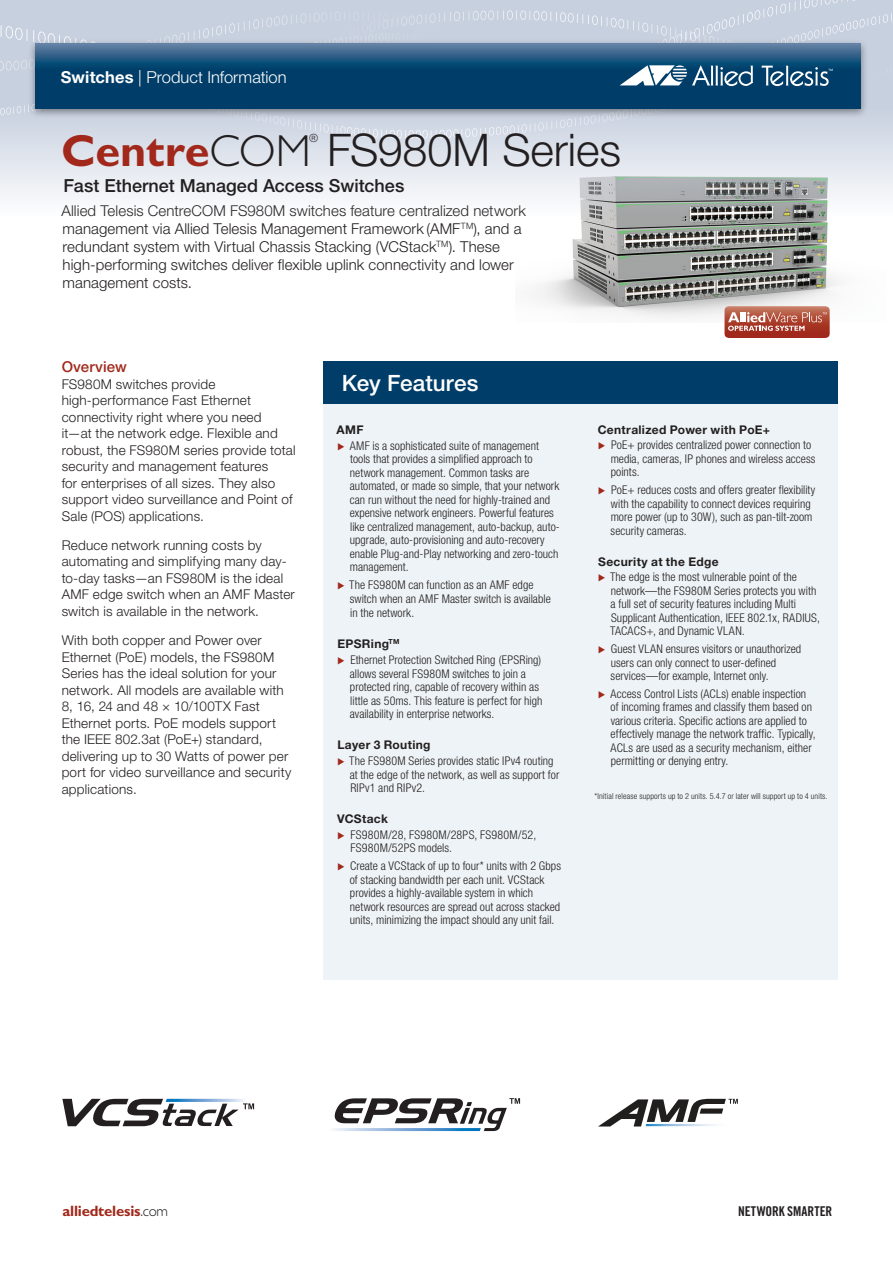
<style>
.page{position:relative;width:893px;height:1263px;background:#fff}
.page>*{position:absolute;margin:0;border:0;box-sizing:border-box;transform-origin:0 0}
.t1{font:300 45px "Helvetica Neue";letter-spacing:-.005em;color:#231f20}
.t2{font:500 22.5px "Helvetica Neue";color:#fff}
.t3{font:500 18px "Helvetica Neue";color:#231f20}
.t4{font:300 16.5px "Helvetica Neue";color:#fff}
.t5{font:300 15px/18px "Helvetica Neue";letter-spacing:.005em;color:#231f20}
.t6{font:700 15px "Gill Sans Std";letter-spacing:-.015em;color:#a1281b}
.t7{font:500 15px "Helvetica Neue";letter-spacing:.005em;color:#a1281b}
.t8{font:300 13.5px/16.5px "Helvetica Neue";letter-spacing:.015em;color:#231f20}
.t9{font:13.5px "Trade Gothic Bold Cond Twenty";color:#231f20}
.t10{font:300 condensed 12px/13.5px "Helvetica Neue";letter-spacing:.005em;color:#231f20}
.t11{font:300 11.4px "Gill Sans Std";color:#231f20}
.t12{font:300 condensed 8.25px "Helvetica Neue";letter-spacing:.015em;color:#231f20}
.s1{font-weight:700}
.s2{font-family:"Gill Sans Std";font-weight:700;color:#a1281b}
.s3{font-family:"Gill Sans Std"}
.s4{font-weight:700;font-stretch:normal}
.s5{font-family:"Allied Telesis";font-stretch:normal;color:#a1281b}
.s6{font-weight:300;color:#231f20}
</style>
<div class="page">
<div style="left:323px;top:366px;width:515px;height:613px;background:#edf3f6"></div>
<div style="left:323px;top:361px;width:515px;height:43px;background:#003e69"></div>
<svg style="left:334px;top:1098px;width:186px;height:33px"></svg>
<svg style="left:62px;top:1099px;width:192px;height:27px"></svg>
<svg style="left:599px;top:1099px;width:139px;height:27px"></svg>
<img style="left:534px;top:217px;width:306px;height:101px">
<svg style="left:724px;top:306px;width:106px;height:32px;background:#bb6556"></svg>
<svg style="left:0;top:0;width:893px;height:217px"></svg>
<svg style="left:339px;top:33px;width:94px;height:6px"></svg>
<svg style="left:0;top:23px;width:97px;height:31px;background:#cad2e0"></svg>
<svg style="left:282px;top:12px;width:126px;height:13px;background:#c9d2e0"></svg>
<svg style="left:869px;top:60px;width:24px;height:20px"></svg>
<svg style="left:454px;top:10px;width:93px;height:11px"></svg>
<svg style="left:812px;top:0;width:81px;height:29px;background:#c9d2e0"></svg>
<div style="left:28px;top:39px;width:840px;height:80px;background:#231f20;opacity:.5"></div>
<svg style="left:36px;top:44px;width:824px;height:64px;background:#22577f"></svg>
<svg style="left:762px;top:66px;width:71px;height:21px"></svg>
<svg style="left:183px;top:65px;width:570px;height:45px;background:#0f4971"></svg>
<h3 class="t4" style="left:61px;top:67px;width:227px"><span class="s1">Switches</span> | Product Information</h3>
<h1 class="t1" style="left:61px;top:122px;width:561px"><span class="s2">Centre</span><span class="s3">COM</span> FS980M Series</h1>
<h3 class="t3" style="left:64px;top:174px;width:342px">Fast Ethernet Managed Access Switches</h3>
<p class="t11" style="left:309px;top:132px;width:11px">®</p>
<p class="t5" style="left:61px;top:202px;width:466px">Allied Telesis CentreCOM FS980M switches feature centralized network management via Allied Telesis Management Framework (AMF<sup>TM</sup>), and a redundant system with Virtual Chassis Stacking (VCStack<sup>TM</sup>). These high-performing switches deliver flexible uplink connectivity and lower management costs.</p>
<p class="t7" style="left:62px;top:358px;width:67px">Overview</p>
<p class="t8" style="left:62px;top:375px;width:235px">FS980M switches provide high-performance Fast Ethernet connectivity right where you need<br>it—at the network edge. Flexible and robust, the FS980M series provide total security and management features<br>for enterprises of all sizes. They also support video surveillance and Point of Sale (POS) applications.</p>
<p class="t8" style="left:62px;top:536px;width:235px">Reduce network running costs by automating and simplifying many day&shy;to-day tasks—an FS980M is the ideal AMF edge switch when an AMF Master switch is available in the network.</p>
<p class="t8" style="left:62px;top:632px;width:231px">With both copper and Power over Ethernet (PoE) models, the FS980M Series has the ideal solution for your network. All models are available with 8, 16, 24 and 48 × 10/100TX Fast Ethernet ports. PoE models support the IEEE 802.3at (PoE+) standard, delivering up to 30 Watts of power per port for video surveillance and security applications.</p>
<h2 class="t2" style="left:342px;top:370px;width:138px">Key Features</h2>
<p class="t10" style="left:337px;top:422px;width:204px;line-height:15.6px"><span class="s4">AMF<br></span><span class="s5">ۼ</span> AMF is a sophisticated suite of management</p>
<p class="t10" style="left:350px;top:452px;width:212px">tools that provides a simplified approach to network management. Common tasks are automated, or made so simple, that your network can run without the need for highly-trained and expensive network engineers. Powerful features like centralized management, auto-backup, auto&shy;upgrade, auto-provisioning and auto-recovery enable Plug-and-Play networking and zero-touch management.</p>
<p class="t10" style="left:350px;top:578px;width:203px;line-height:14px;text-indent:-12px"><span class="s5">ۼ</span> The FS980M can function as an AMF edge switch when an AMF Master switch is available in the network.</p>
<p class="t10" style="left:337px;top:635px;width:205px;line-height:16.5px"><span class="s4">EPSRing</span><sup>TM<br></sup><span class="s5">ۼ</span> Ethernet Protection Switched Ring (EPSRing)</p>
<p class="t10" style="left:350px;top:667px;width:194px">allows several FS980M switches to join a protected ring, capable of recovery within as little as 50ms. This feature is perfect for high availability in enterprise networks.</p>
<p class="t10" style="left:337px;top:737px;width:218px;line-height:15.6px"><span class="s4">Layer 3 Routing<br></span><span class="s5">ۼ</span> The FS980M Series provides static IPv4 routing</p>
<p class="t10" style="left:350px;top:767px;width:211px">at the edge of the network, as well as support for<br>RIPv1 and RIPv2.</p>
<p class="t10" style="left:337px;top:811px;width:201px;line-height:15.6px"><span class="s4">VCStack<br></span><span class="s5">ۼ</span> FS980M/28, FS980M/28PS, FS980M/52,</p>
<p class="t10" style="left:337px;top:839px;width:225px;line-height:17.9px;text-indent:13px">FS980M/52PS models.<br><span class="s5">ۼ</span> Create a VCStack of up to four* units with 2 Gbps</p>
<p class="t10" style="left:350px;top:872px;width:212px">of stacking bandwidth per each unit. VCStack provides a highly-available system in which network resources are spread out across stacked units, minimizing the impact should any unit fail.</p>
<p class="t10" style="left:598px;top:421px;width:215px;line-height:15.6px"><span class="s4">Centralized Power with PoE+<br></span><span class="s5">ۼ</span> PoE+ provides centralized power connection to</p>
<p class="t10" style="left:611px;top:452px;width:206px">media, cameras, IP phones and wireless access points.</p>
<p class="t10" style="left:611px;top:483px;width:206px;text-indent:-12px"><span class="s5">ۼ</span> PoE+ reduces costs and offers greater flexibility with the capability to connect devices requiring more power (up to 30W), such as pan-tilt-zoom security cameras.</p>
<p class="t10" style="left:598px;top:553px;width:200px;line-height:15.6px"><span class="s4">Security at the Edge<br></span><span class="s5">ۼ</span> The edge is the most vulnerable point of the</p>
<p class="t10" style="left:610px;top:584px;width:211px">network—the FS980M Series protects you with a full set of security features including Multi Supplicant Authentication, IEEE 802.1x, RADIUS, TACACS+, and Dynamic VLAN.</p>
<p class="t10" style="left:611px;top:642px;width:192px;text-indent:-12px"><span class="s5">ۼ</span> Guest VLAN ensures visitors or unauthorized users can only connect to user-defined services—for example, Internet only.</p>
<p class="t10" style="left:611px;top:687px;width:207px;text-indent:-12px"><span class="s5">ۼ</span> Access Control Lists (ACLs) enable inspection of incoming frames and classify them based on various criteria. Specific actions are applied to effectively manage the network traffic. Typically, ACLs are used as a security mechanism, either permitting or denying entry.</p>
<p class="t12" style="left:594px;top:791px;width:235px">*Initial release supports up to 2 units. 5.4.7 or later will support up to 4 units.</p>
<p class="t6" style="left:62px;top:1202px;width:107px">alliedtelesis<span class="s6">.com</span></p>
<p class="t9" style="left:738px;top:1203px;width:96px">NETWORK SMARTER</p>
</div>
